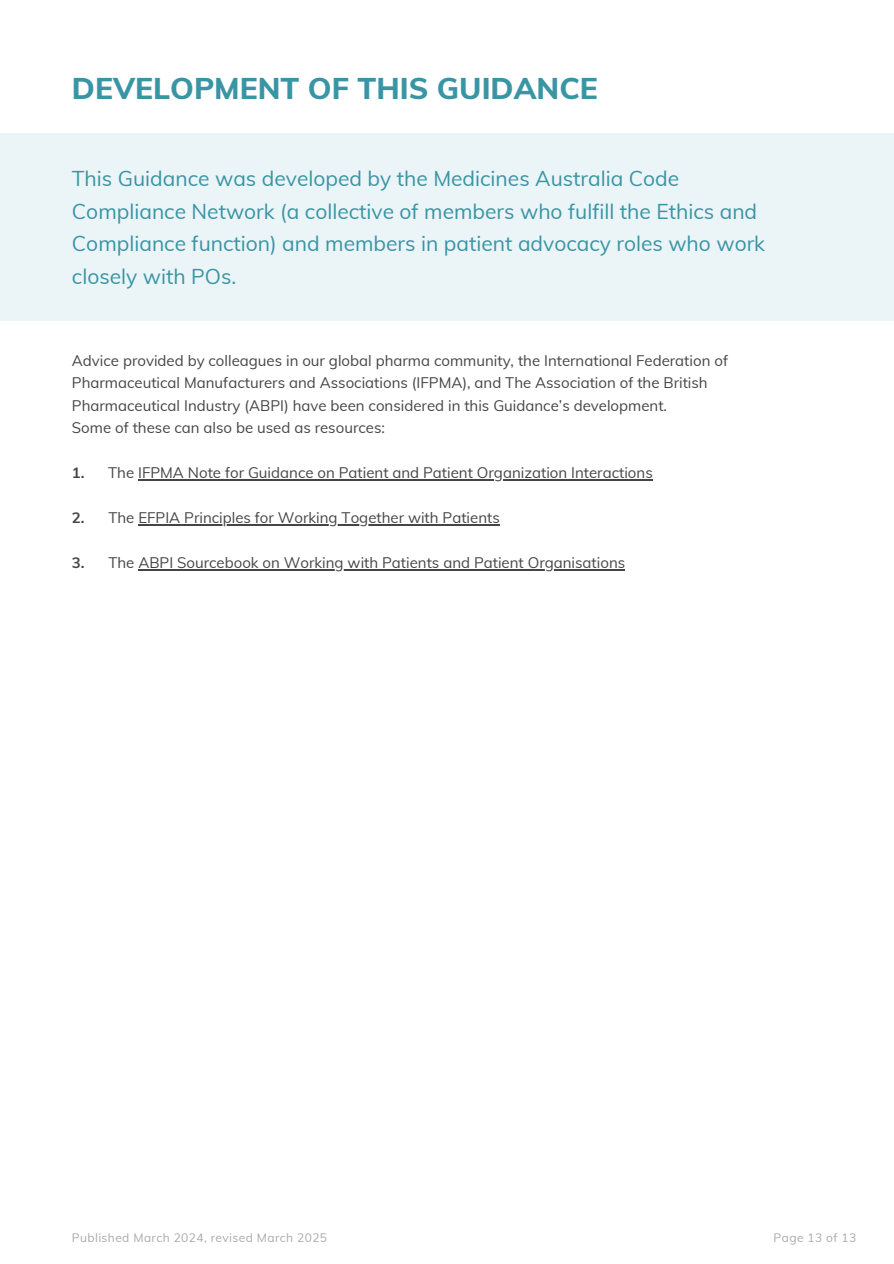
<style>
.page{position:relative;width:894px;height:1264px;background:#fff}
.page>*{position:absolute;margin:0;border:0;box-sizing:border-box;transform-origin:0 0}
.t1{font:800 30px "Muli";color:#3995a4}
.t2{font:21px/32.7px "Muli";color:#3995a4}
.t3{font:15px/22.5px "Muli";color:#454547}
.t4{font:700 15px "Muli";color:#454547}
.t5{font:12px "Muli";letter-spacing:.035em;color:#aaa}
.s1{font-weight:700}
</style>
<div class="page">
<hr style="left:138px;top:479px;width:514px;height:1px;background:#454547">
<hr style="left:138px;top:524px;width:361px;height:1px;background:#454547">
<hr style="left:138px;top:569px;width:487px;height:1px;background:#454547">
<div style="left:0;top:133px;width:893px;height:187px;background:#ebf4f6"></div>
<h2 class="t1" style="left:72px;top:69px;width:527px">DEVELOPMENT OF THIS GUIDANCE</h2>
<p class="t2" style="left:72px;top:162px;width:694px">This Guidance was developed by the Medicines Australia Code Compliance Network (a collective of members who fulfill the Ethics and Compliance function) and members in patient advocacy roles who work closely with POs.</p>
<h3 class="t3" style="left:72px;top:349px;width:657px">Advice provided by colleagues in our global pharma community, the International Federation of Pharmaceutical Manufacturers and Associations (IFPMA), and The Association of the British Pharmaceutical Industry (ABPI) have been considered in this Guidance’s development.<br>Some of these can also be used as resources:</h3>
<p class="t3" style="left:72px;top:461px;width:582px"><span class="s1">1.</span> The IFPMA Note for Guidance on Patient and Patient Organization Interactions</p>
<p class="t4" style="left:72px;top:508px;width:14px">2.</p>
<p class="t3" style="left:108px;top:506px;width:393px">The EFPIA Principles for Working Together with Patients</p>
<p class="t3" style="left:72px;top:551px;width:554px"><span class="s1">3.</span> The ABPI Sourcebook on Working with Patients and Patient Organisations</p>
<p class="t5" style="left:72px;top:1230px;width:256px">Published March 2024, revised March 2025</p>
<h1 class="t5" style="left:773px;top:1229px;width:84px">Page 13 of 13</h1>
</div>
